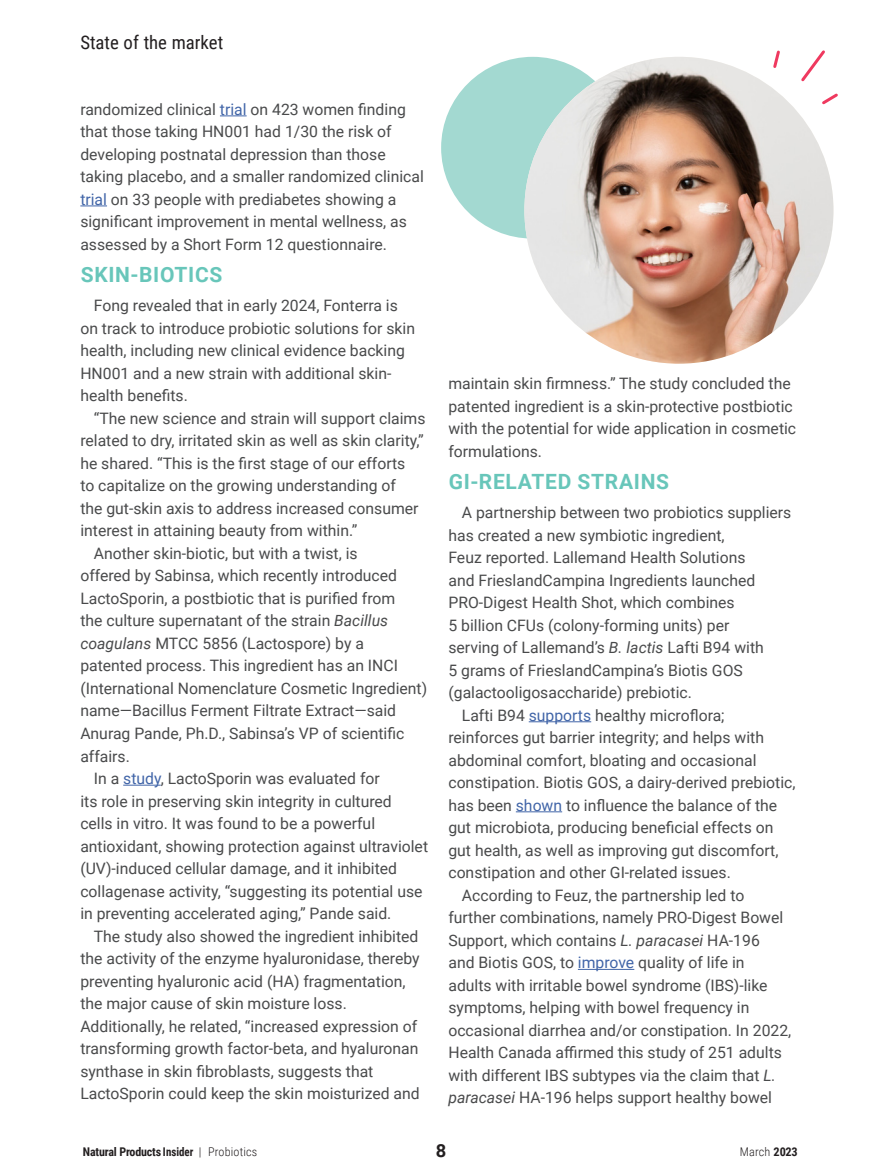
<style>
.page{position:relative;width:878px;height:1175px;background:#fff}
.page>*{position:absolute;margin:0;border:0;box-sizing:border-box;transform-origin:0 0}
.t1{font:700 21px "Roboto";letter-spacing:.035em;color:#68c6ba}
.t2{font:18.75px "Roboto Condensed";color:#231f20}
.t3{font:700 18px "Roboto";color:#231f20}
.t4{font:15.75px/22.5px "Roboto";color:#494a4b}
.t5{font:700 12px "Roboto Condensed";letter-spacing:-.015em;color:#231f20}
.t6{font:300 12px "Roboto Condensed";letter-spacing:.01em;color:#231f20}
.s1{color:#4165a8}
.s2{font-style:italic}
.s3{font-weight:300}
.s4{font-weight:700}
</style>
<div class="page">
<svg style="left:220px;top:115px;width:27px;height:1px"></svg>
<svg style="left:80px;top:205px;width:27px;height:1px"></svg>
<hr style="left:123px;top:784px;width:38px;height:1px;background:#4165a8">
<hr style="left:528px;top:721px;width:63px;height:1px;background:#4165a8">
<hr style="left:516px;top:811px;width:46px;height:1px;background:#4165a8">
<hr style="left:578px;top:969px;width:56px;height:1px;background:#4165a8">
<div style="left:441px;top:57px;width:183px;height:181px;background:#a3d9d1;border-radius:50%"></div>
<img style="left:524px;top:57px;width:309px;height:307px">
<svg style="left:771px;top:50px;width:67px;height:57px"></svg>
<p class="t2" style="left:80px;top:29px;width:144px">State of the market</p>
<p class="t4" style="left:80px;top:97px;width:345px">randomized clinical <span class="s1">trial</span> on 423 women finding that those taking HN001 had 1/30 the risk of developing postnatal depression than those taking placebo, and a smaller randomized clinical <span class="s1">trial</span> on 33 people with prediabetes showing a significant improvement in mental wellness, as assessed by a Short Form 12 questionnaire.</p>
<h1 class="t1" style="left:81px;top:260px;width:143px">SKIN-BIOTICS</h1>
<p class="t4" style="left:80px;top:294px;width:336px;text-indent:14px">Fong revealed that in early 2024, Fonterra is on track to introduce probiotic solutions for skin health, including new clinical evidence backing HN001 and a new strain with additional skin&shy;health benefits.</p>
<p class="t4" style="left:94px;top:406px;width:333px">“The new science and strain will support claims</p>
<p class="t4" style="left:80px;top:429px;width:345px">related to dry, irritated skin as well as skin clarity,”</p>
<p class="t4" style="left:80px;top:451px;width:326px">he shared. “This is the first stage of our efforts</p>
<p class="t4" style="left:80px;top:474px;width:317px">to capitalize on the growing understanding of</p>
<p class="t4" style="left:80px;top:496px;width:339px">the gut-skin axis to address increased consumer</p>
<p class="t4" style="left:80px;top:519px;width:278px">interest in attaining beauty from within.”</p>
<p class="t4" style="left:94px;top:541px;width:265px">Another skin-biotic, but with a twist, is</p>
<p class="t4" style="left:80px;top:564px;width:318px">offered by Sabinsa, which recently introduced</p>
<p class="t4" style="left:80px;top:586px;width:316px">LactoSporin, a postbiotic that is purified from</p>
<p class="t4" style="left:80px;top:609px;width:309px">the culture supernatant of the strain <span class="s2">Bacillus</span></p>
<p class="t4" style="left:80px;top:631px;width:285px"><span class="s2">coagulans</span> MTCC 5856 (Lactospore) by a</p>
<p class="t4" style="left:80px;top:654px;width:319px">patented process. This ingredient has an INCI</p>
<p class="t4" style="left:80px;top:676px;width:348px">(International Nomenclature Cosmetic Ingredient)</p>
<p class="t4" style="left:80px;top:699px;width:317px">name—Bacillus Ferment Filtrate Extract—said</p>
<p class="t4" style="left:80px;top:721px;width:325px">Anurag Pande, Ph.D., Sabinsa’s VP of scientific</p>
<p class="t4" style="left:80px;top:744px;width:51px">affairs.</p>
<p class="t4" style="left:94px;top:766px;width:287px">In a <span class="s1">study</span>, LactoSporin was evaluated for</p>
<p class="t4" style="left:80px;top:789px;width:313px">its role in preserving skin integrity in cultured</p>
<p class="t4" style="left:80px;top:811px;width:296px">cells in vitro. It was found to be a powerful</p>
<p class="t4" style="left:80px;top:834px;width:349px">antioxidant, showing protection against ultraviolet</p>
<p class="t4" style="left:80px;top:856px;width:318px">(UV)-induced cellular damage, and it inhibited</p>
<p class="t4" style="left:80px;top:879px;width:343px">collagenase activity, “suggesting its potential use</p>
<p class="t4" style="left:80px;top:901px;width:312px">in preventing accelerated aging,” Pande said.</p>
<p class="t4" style="left:94px;top:924px;width:326px">The study also showed the ingredient inhibited</p>
<p class="t4" style="left:80px;top:946px;width:341px">the activity of the enzyme hyaluronidase, thereby</p>
<p class="t4" style="left:80px;top:969px;width:327px">preventing hyaluronic acid (HA) fragmentation,</p>
<p class="t4" style="left:80px;top:991px;width:268px">the major cause of skin moisture loss.</p>
<p class="t4" style="left:80px;top:1014px;width:338px">Additionally, he related, “increased expression of</p>
<p class="t4" style="left:80px;top:1036px;width:339px">transforming growth factor-beta, and hyaluronan</p>
<p class="t4" style="left:80px;top:1059px;width:294px">synthase in skin fibroblasts, suggests that</p>
<p class="t4" style="left:80px;top:1081px;width:341px">LactoSporin could keep the skin moisturized and</p>
<p class="t4" style="left:448px;top:371px;width:349px">maintain skin firmness.” The study concluded the patented ingredient is a skin-protective postbiotic with the potential for wide application in cosmetic formulations.</p>
<h1 class="t1" style="left:449px;top:466px;width:222px">GI-RELATED STRAINS</h1>
<p class="t4" style="left:462px;top:500px;width:331px">A partnership between two probiotics suppliers</p>
<p class="t4" style="left:448px;top:523px;width:278px">has created a new symbiotic ingredient,</p>
<p class="t4" style="left:448px;top:545px;width:298px">Feuz reported. Lallemand Health Solutions</p>
<p class="t4" style="left:448px;top:568px;width:308px">and FrieslandCampina Ingredients launched</p>
<p class="t4" style="left:448px;top:590px;width:288px">PRO-Digest Health Shot, which combines</p>
<p class="t4" style="left:448px;top:613px;width:282px">5 billion CFUs (colony-forming units) per</p>
<p class="t4" style="left:448px;top:635px;width:317px">serving of Lallemand’s <span class="s2">B. lactis</span> Lafti B94 with</p>
<p class="t4" style="left:448px;top:658px;width:296px">5 grams of FrieslandCampina’s Biotis GOS</p>
<p class="t4" style="left:448px;top:680px;width:245px">(galactooligosaccharide) prebiotic.</p>
<p class="t4" style="left:462px;top:703px;width:264px">Lafti B94 <span class="s1">supports</span> healthy microflora;</p>
<p class="t4" style="left:448px;top:725px;width:317px">reinforces gut barrier integrity; and helps with</p>
<p class="t4" style="left:448px;top:748px;width:309px">abdominal comfort, bloating and occasional</p>
<p class="t4" style="left:448px;top:770px;width:348px">constipation. Biotis GOS, a dairy-derived prebiotic,</p>
<p class="t4" style="left:448px;top:793px;width:330px">has been <span class="s1">shown</span> to influence the balance of the</p>
<p class="t4" style="left:448px;top:815px;width:326px">gut microbiota, producing beneficial effects on</p>
<p class="t4" style="left:448px;top:838px;width:331px">gut health, as well as improving gut discomfort,</p>
<p class="t4" style="left:448px;top:860px;width:284px">constipation and other GI-related issues.</p>
<p class="t4" style="left:462px;top:883px;width:284px">According to Feuz, the partnership led to</p>
<p class="t4" style="left:448px;top:905px;width:336px">further combinations, namely PRO-Digest Bowel</p>
<p class="t4" style="left:448px;top:928px;width:313px">Support, which contains <span class="s2">L. paracasei</span> HA-196</p>
<p class="t4" style="left:448px;top:950px;width:298px">and Biotis GOS, to <span class="s1">improve</span> quality of life in</p>
<p class="t4" style="left:448px;top:973px;width:320px">adults with irritable bowel syndrome (IBS)-like</p>
<p class="t4" style="left:448px;top:995px;width:302px">symptoms, helping with bowel frequency in</p>
<p class="t4" style="left:448px;top:1018px;width:344px">occasional diarrhea and/or constipation. In 2022,</p>
<p class="t4" style="left:448px;top:1040px;width:335px">Health Canada affirmed this study of 251 adults</p>
<p class="t4" style="left:448px;top:1063px;width:329px">with different IBS subtypes via the claim that <span class="s2">L.</span></p>
<p class="t4" style="left:448px;top:1085px;width:325px"><span class="s2">paracasei</span> HA-196 helps support healthy bowel</p>
<p class="t5" style="left:83px;top:1142px;width:176px">Natural Products Insider <span class="s3">| Probiotics</span></p>
<p class="t3" style="left:436px;top:1138px;width:12px">8</p>
<p class="t6" style="left:739px;top:1142px;width:59px">March <span class="s4">2023</span></p>
</div>
